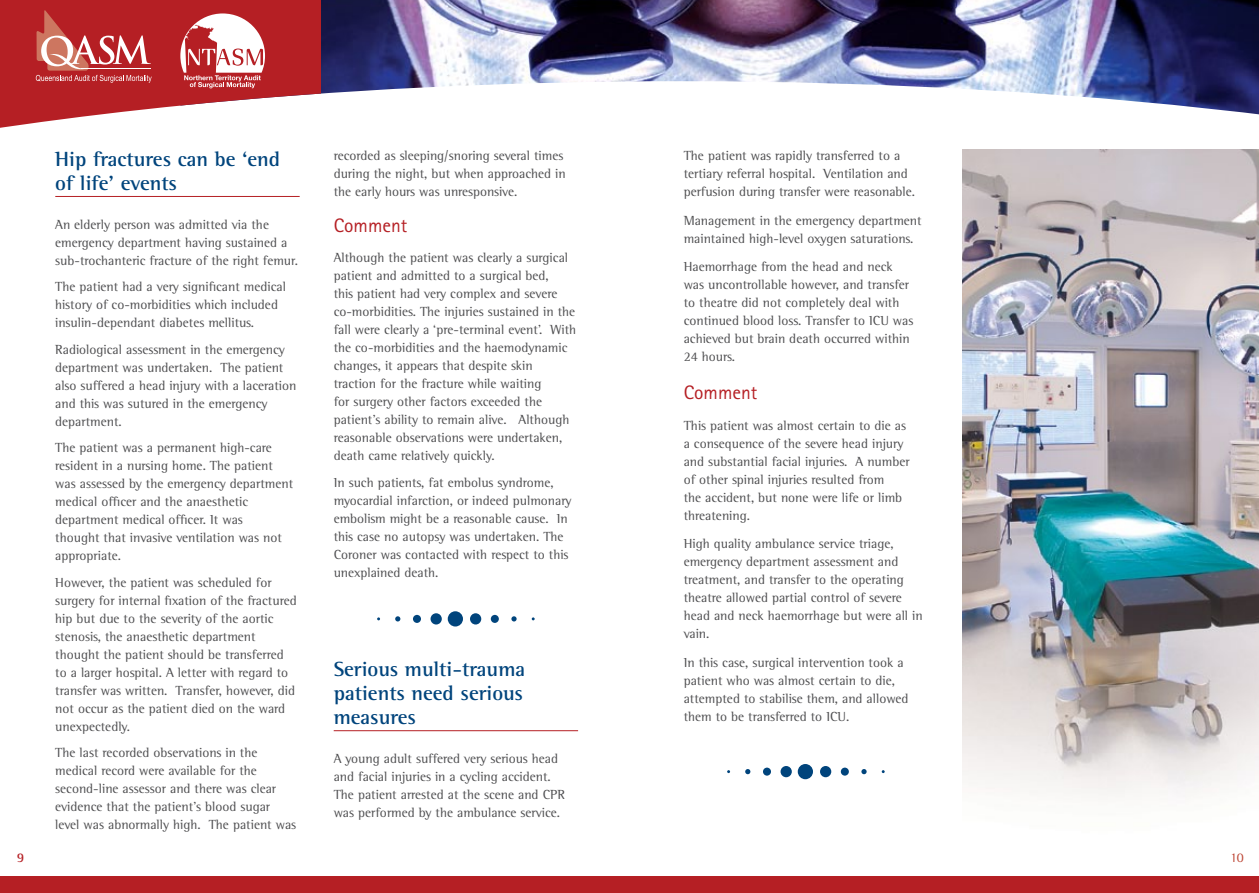
<style>
.page{position:relative;width:1259px;height:893px;background:#fff}
.page>*{position:absolute;margin:0;border:0;box-sizing:border-box;transform-origin:0 0}
.t1{font:700 21px/24px "Rotis Semi Serif";color:#00447c}
.t2{font:19.5px "Rotis Sans Serif";color:#b51f24}
.t3{font:13.5px/18px "Rotis Semi Serif";color:#4d4d4f}
.t4{font:13.5px "Rotis Semi Serif";color:#bd4635}
.t5{font:700 13.5px "Rotis Semi Serif";color:#b51f24}
</style>
<div class="page">
<div style="left:0;top:876px;width:1259px;height:17px;background:#b51f24"></div>
<img style="left:321px;top:0;width:938px;height:115px">
<svg style="left:0;top:0;width:321px;height:128px;fill:#b51f24"></svg>
<svg style="left:36px;top:10px;width:116px;height:73px;background:#c44f4f"></svg>
<hr style="left:81px;top:68px;width:70px;height:1px;background:#fff">
<svg style="left:180px;top:13px;width:85px;height:75px"></svg>
<hr style="left:55px;top:196px;width:245px;height:1px;background:#b51f24">
<hr style="left:334px;top:730px;width:244px;height:1px;background:#b51f24">
<div style="left:430px;top:613px;width:12px;height:11px;background:#00447c;border-radius:50%"></div>
<div style="left:448px;top:611px;width:15px;height:15px;background:#00447c;border-radius:50%"></div>
<div style="left:413px;top:615px;width:8px;height:8px;background:#00447c;border-radius:50%"></div>
<svg style="left:395px;top:616px;width:5px;height:5px"></svg>
<div style="left:470px;top:613px;width:11px;height:11px;background:#00447c;border-radius:50%"></div>
<div style="left:491px;top:615px;width:8px;height:8px;background:#00447c;border-radius:50%"></div>
<svg style="left:511px;top:616px;width:5px;height:5px"></svg>
<div style="left:780px;top:766px;width:12px;height:11px;background:#00447c;border-radius:50%"></div>
<div style="left:797px;top:764px;width:16px;height:15px;background:#00447c;border-radius:50%"></div>
<div style="left:763px;top:768px;width:8px;height:8px;background:#00447c;border-radius:50%"></div>
<svg style="left:745px;top:769px;width:5px;height:5px"></svg>
<div style="left:820px;top:766px;width:11px;height:11px;background:#00447c;border-radius:50%"></div>
<div style="left:841px;top:768px;width:8px;height:8px;background:#00447c;border-radius:50%"></div>
<svg style="left:861px;top:769px;width:5px;height:5px"></svg>
<img style="left:962px;top:150px;width:297px;height:647px">
<h1 class="t1" style="left:55px;top:146px;width:226px">Hip fractures can be ‘end of life’ events</h1>
<p class="t3" style="left:55px;top:215px;width:244px">An elderly person was admitted via the emergency department having sustained a sub-trochanteric fracture of the right femur.</p>
<p class="t3" style="left:55px;top:278px;width:232px">The patient had a very significant medical history of co-morbidities which included insulin-dependant diabetes mellitus.</p>
<p class="t3" style="left:55px;top:340px;width:243px">Radiological assessment in the emergency department was undertaken. The patient also suffered a head injury with a laceration and this was sutured in the emergency department.</p>
<p class="t3" style="left:55px;top:439px;width:239px">The patient was a permanent high-care resident in a nursing home. The patient was assessed by the emergency department medical officer and the anaesthetic department medical officer. It was<br>thought that invasive ventilation was not appropriate.</p>
<p class="t3" style="left:55px;top:573px;width:243px">However, the patient was scheduled for surgery for internal fixation of the fractured hip but due to the severity of the aortic stenosis, the anaesthetic department thought the patient should be transferred to a larger hospital. A letter with regard to transfer was written. Transfer, however, did not occur as the patient died on the ward unexpectedly.</p>
<p class="t3" style="left:55px;top:744px;width:242px">The last recorded observations in the medical record were available for the second-line assessor and there was clear evidence that the patient’s blood sugar level was abnormally high. The patient was</p>
<p class="t3" style="left:334px;top:147px;width:233px">recorded as sleeping/snoring several times during the night, but when approached in the early hours was unresponsive.</p>
<h2 class="t2" style="left:334px;top:214px;width:75px">Comment</h2>
<p class="t3" style="left:334px;top:249px;width:244px">Although the patient was clearly a surgical patient and admitted to a surgical bed,<br>this patient had very complex and severe co-morbidities. The injuries sustained in the fall were clearly a ‘pre-terminal event’. With the co-morbidities and the haemodynamic changes, it appears that despite skin traction for the fracture while waiting<br>for surgery other factors exceeded the patient’s ability to remain alive. Although reasonable observations were undertaken, death came relatively quickly.</p>
<p class="t3" style="left:334px;top:473px;width:239px">In such patients, fat embolus syndrome, myocardial infarction, or indeed pulmonary embolism might be a reasonable cause. In this case no autopsy was undertaken. The Coroner was contacted with respect to this unexplained death.</p>
<h1 class="t1" style="left:334px;top:657px;width:193px;text-align:justify">Serious multi-trauma patients need serious measures</h1>
<p class="t3" style="left:334px;top:750px;width:233px">A young adult suffered very serious head and facial injuries in a cycling accident.<br>The patient arrested at the scene and CPR was performed by the ambulance service.</p>
<p class="t3" style="left:683px;top:147px;width:233px">The patient was rapidly transferred to a tertiary referral hospital. Ventilation and perfusion during transfer were reasonable.</p>
<p class="t3" style="left:683px;top:211px;width:239px">Management in the emergency department maintained high-level oxygen saturations.</p>
<p class="t3" style="left:683px;top:258px;width:231px">Haemorrhage from the head and neck was uncontrollable however, and transfer to theatre did not completely deal with continued blood loss. Transfer to ICU was achieved but brain death occurred within 24 hours.</p>
<h2 class="t2" style="left:684px;top:381px;width:75px">Comment</h2>
<p class="t3" style="left:684px;top:416px;width:227px">This patient was almost certain to die as a consequence of the severe head injury and substantial facial injuries. A number of other spinal injuries resulted from<br>the accident, but none were life or limb threatening.</p>
<p class="t3" style="left:684px;top:535px;width:240px">High quality ambulance service triage, emergency department assessment and treatment, and transfer to the operating theatre allowed partial control of severe head and neck haemorrhage but were all in vain.</p>
<p class="t3" style="left:684px;top:653px;width:226px">In this case, surgical intervention took a patient who was almost certain to die, attempted to stabilise them, and allowed them to be transferred to ICU.</p>
<p class="t5" style="left:17px;top:850px;width:9px">9</p>
<p class="t4" style="left:1230px;top:850px;width:15px">10</p>
</div>
